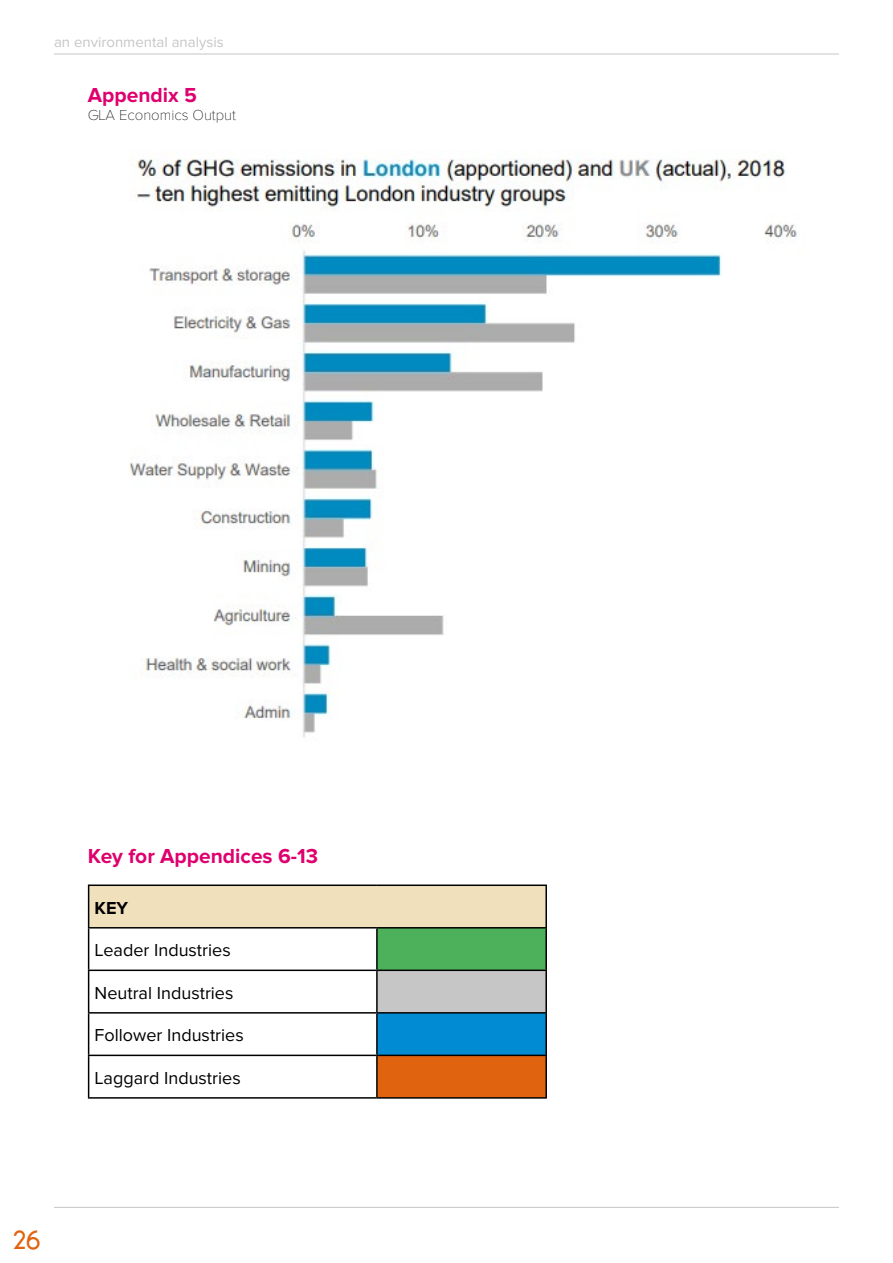
<style>
.page{position:relative;width:893px;height:1263px;background:#fff}
.page>*{position:absolute;margin:0;border:0;box-sizing:border-box;transform-origin:0 0}
.t1{font:22.5px "Bambino";color:#e06310}
.t2{font:700 21px "Proxima Nova";color:#de006e}
.t3{font:18px "Proxima Nova";color:#000}
.t4{font:700 18px "Proxima Nova";color:#000}
.t5{font:15px "Proxima Nova";color:#c6c6c6}
.t6{font:100 15px "Proxima Nova A";color:#000}
</style>
<div class="page">
<hr style="left:54px;top:54px;width:785px;height:1px;background:#c6c6c6">
<hr style="left:54px;top:1207px;width:785px;height:1px;background:#c6c6c6">
<img style="left:129px;top:152px;width:668px;height:586px">
<div style="left:89px;top:885px;width:457px;height:43px;background:#f1e0bc"></div>
<div style="left:377px;top:928px;width:169px;height:42px;background:#4db05b"></div>
<div style="left:377px;top:970px;width:169px;height:43px;background:#c6c6c6"></div>
<div style="left:377px;top:1013px;width:169px;height:42px;background:#008bd2"></div>
<div style="left:377px;top:1055px;width:169px;height:43px;background:#e06310"></div>
<hr style="left:88px;top:884px;width:289px;height:2px;background:#000">
<hr style="left:88px;top:886px;width:1px;height:41px;background:#000">
<hr style="left:377px;top:884px;width:170px;height:2px;background:#000">
<hr style="left:545px;top:886px;width:2px;height:41px;background:#000">
<hr style="left:88px;top:927px;width:289px;height:1px;background:#000">
<hr style="left:88px;top:928px;width:1px;height:41px;background:#000">
<hr style="left:377px;top:927px;width:170px;height:1px;background:#000">
<hr style="left:376px;top:928px;width:2px;height:41px;background:#000">
<hr style="left:545px;top:928px;width:2px;height:41px;background:#000">
<hr style="left:88px;top:969px;width:289px;height:2px;background:#000">
<hr style="left:88px;top:971px;width:1px;height:41px;background:#000">
<hr style="left:377px;top:969px;width:170px;height:2px;background:#000">
<hr style="left:376px;top:971px;width:2px;height:41px;background:#000">
<hr style="left:545px;top:971px;width:2px;height:41px;background:#000">
<hr style="left:88px;top:1012px;width:289px;height:1px;background:#000">
<hr style="left:88px;top:1013px;width:1px;height:41px;background:#000">
<hr style="left:377px;top:1012px;width:170px;height:1px;background:#000">
<hr style="left:376px;top:1013px;width:2px;height:41px;background:#000">
<hr style="left:545px;top:1013px;width:2px;height:41px;background:#000">
<hr style="left:88px;top:1054px;width:289px;height:2px;background:#000">
<hr style="left:88px;top:1056px;width:1px;height:41px;background:#000">
<hr style="left:377px;top:1054px;width:170px;height:2px;background:#000">
<hr style="left:376px;top:1056px;width:2px;height:41px;background:#000">
<hr style="left:545px;top:1056px;width:2px;height:41px;background:#000">
<hr style="left:88px;top:1097px;width:289px;height:2px;background:#000">
<hr style="left:377px;top:1097px;width:170px;height:2px;background:#000">
<p class="t5" style="left:54px;top:33px;width:171px">an environmental analysis</p>
<p class="t2" style="left:88px;top:83px;width:110px">Appendix 5</p>
<p class="t6" style="left:88px;top:106px;width:150px">GLA Economics Output</p>
<p class="t2" style="left:88px;top:844px;width:232px">Key for Appendices 6-13</p>
<p class="t4" style="left:95px;top:897px;width:35px">KEY</p>
<p class="t3" style="left:95px;top:940px;width:138px">Leader Industries</p>
<p class="t3" style="left:95px;top:982px;width:140px">Neutral Industries</p>
<p class="t3" style="left:95px;top:1025px;width:151px">Follower Industries</p>
<p class="t3" style="left:95px;top:1067px;width:148px">Laggard Industries</p>
<p class="t1" style="left:13px;top:1228px;width:29px">26</p>
</div>
